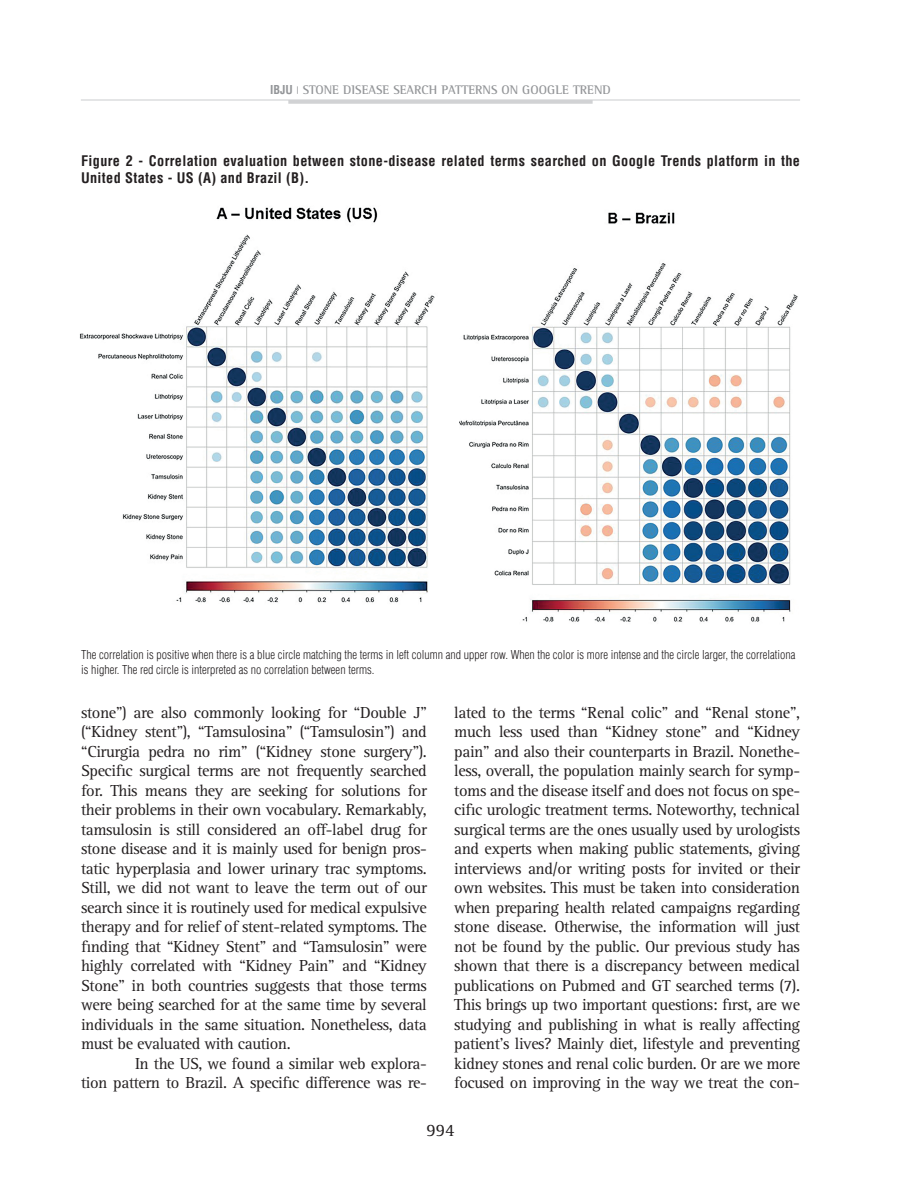
<style>
.page{position:relative;width:898px;height:1200px;background:#fff}
.page>*{position:absolute;margin:0;border:0;box-sizing:border-box;transform-origin:0 0}
.t1{font:18px "Rotis Serif";color:#231f20}
.t2{font:16.5px/19.5px "Rotis Serif";letter-spacing:-.025em;color:#231f20;text-align:justify}
.t3{font:700 condensed 14.25px/17.1px "Helvetica";letter-spacing:.025em;color:#231f20}
.t4{font:700 12.75px "Rotis Semi Serif";color:#939598}
.t5{font:300 condensed 12px/15px "Helvetica";color:#231f20}
.s1{font-family:"Helvetica";font-stretch:condensed;font-size:12px}
</style>
<div class="page">
<hr style="left:81px;top:99px;width:718px;height:2px;background:#dcdddf">
<hr style="left:288px;top:100px;width:304px;height:4px;background:#d1d2d4">
<img style="left:79px;top:234px;width:356px;height:369px">
<img style="left:216px;top:207px;width:162px;height:16px">
<img style="left:459px;top:212px;width:339px;height:410px">
<p class="t4" style="left:270px;top:82px;width:342px"><span class="s1">IBJU</span> <sup>|</sup> STONE DISEASE SEARCH PATTERNS ON GOOGLE TREND</p>
<p class="t3" style="left:81px;top:152px;width:720px">Figure 2 - Correlation evaluation between stone-disease related terms searched on Google Trends platform in the<br>United States - US (A) and Brazil (B).</p>
<p class="t5" style="left:81px;top:646px;width:715px">The correlation is positive when there is a blue circle matching the terms in left column and upper row. When the color is more intense and the circle larger, the correlationa is higher. The red circle is interpreted as no correlation between terms.</p>
<p class="t2" style="left:81px;top:702px;width:347px">stone”) are also commonly looking for “Double J” (“Kidney stent”), “Tamsulosina” (“Tamsulosin”) and “Cirurgia pedra no rim” (“Kidney stone surgery”).<br>Specific surgical terms are not frequently searched for. This means they are seeking for solutions for their problems in their own vocabulary. Remarkably, tamsulosin is still considered an off-label drug for stone disease and it is mainly used for benign pros&shy;tatic hyperplasia and lower urinary trac symptoms.<br>Still, we did not want to leave the term out of our search since it is routinely used for medical expulsive therapy and for relief of stent-related symptoms. The finding that “Kidney Stent” and “Tamsulosin” were highly correlated with “Kidney Pain” and “Kidney Stone” in both countries suggests that those terms were being searched for at the same time by several individuals in the same situation. Nonetheless, data must be evaluated with caution.</p>
<p class="t2" style="left:81px;top:1053px;width:347px;text-align:right">In the US, we found a similar web explora-<br>tion pattern to Brazil. A specific difference was re-</p>
<p class="t2" style="left:454px;top:702px;width:347px">lated to the terms “Renal colic” and “Renal stone”, much less used than “Kidney stone” and “Kidney pain” and also their counterparts in Brazil. Nonethe&shy;less, overall, the population mainly search for symp&shy;toms and the disease itself and does not focus on spe&shy;cific urologic treatment terms. Noteworthy, technical surgical terms are the ones usually used by urologists and experts when making public statements, giving interviews and/or writing posts for invited or their own websites. This must be taken into consideration when preparing health related campaigns regarding stone disease. Otherwise, the information will just not be found by the public. Our previous study has shown that there is a discrepancy between medical publications on Pubmed and GT searched terms (7).<br>This brings up two important questions: first, are we studying and publishing in what is really affecting patient’s lives? Mainly diet, lifestyle and preventing kidney stones and renal colic burden. Or are we more focused on improving in the way we treat the con-</p>
<p class="t1" style="left:426px;top:1119px;width:30px">994</p>
</div>
